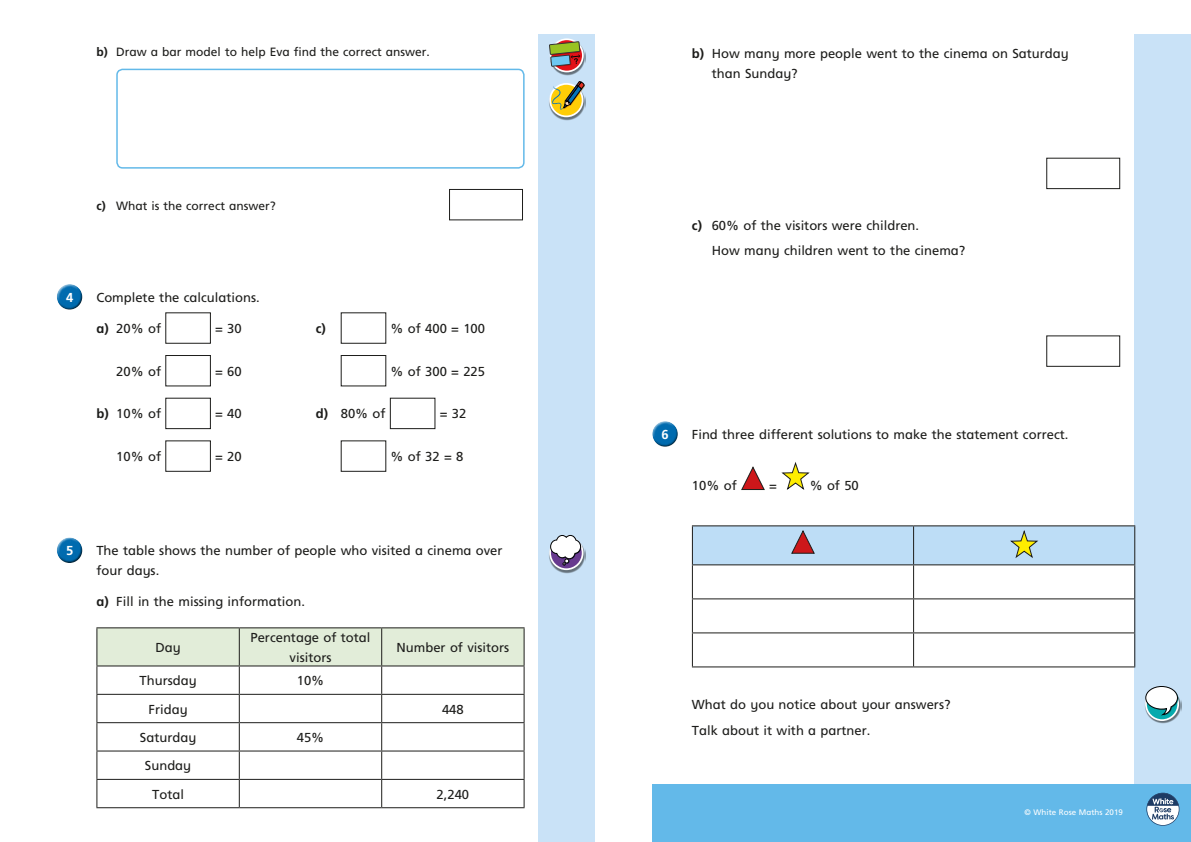
<style>
.page{position:relative;width:1191px;height:842px;background:#fff}
.page>*{position:absolute;margin:0;border:0;box-sizing:border-box;transform-origin:0 0}
.t1{font:13px/20px "Frutiger Inf";color:#1d1d1b}
.t2{font:700 13px "Frutiger Inf";color:#fff}
.t3{font:700 13px "Frutiger Inf";color:#1d1d1b}
.t4{font:12px "Frutiger Inf";color:#1d1d1b}
.t5{font:8px "Frutiger Inf";color:#fff}
.s1{font-weight:700}
</style>
<div class="page">
<div style="left:539px;top:34px;width:99px;height:808px;background:#c9e2f7"></div>
<div style="left:1134px;top:34px;width:57px;height:808px;background:#c9e2f7"></div>
<div style="left:595px;top:0;width:47px;height:842px;background:#fff"></div>
<div style="left:116px;top:69px;width:408px;height:100px;border:2px solid #63b9e9;border-radius:6px"></div>
<div style="left:449px;top:189px;width:74px;height:31px;border:1px solid #1d1d1b"></div>
<div style="left:57px;top:284px;width:26px;height:20px;background:#fff;opacity:.75"></div>
<div style="left:57px;top:288px;width:27px;height:23px;background:#1d1d1b;opacity:.75"></div>
<div style="left:165px;top:312px;width:46px;height:32px;border:1px solid #1d1d1b"></div>
<div style="left:341px;top:312px;width:45px;height:32px;border:1px solid #1d1d1b"></div>
<div style="left:165px;top:355px;width:46px;height:31px;border:1px solid #1d1d1b"></div>
<div style="left:341px;top:355px;width:45px;height:31px;border:1px solid #1d1d1b"></div>
<div style="left:165px;top:398px;width:46px;height:31px;border:1px solid #1d1d1b"></div>
<div style="left:390px;top:398px;width:45px;height:31px;border:1px solid #1d1d1b"></div>
<div style="left:165px;top:440px;width:46px;height:32px;border:1px solid #1d1d1b"></div>
<div style="left:341px;top:440px;width:45px;height:32px;border:1px solid #1d1d1b"></div>
<div style="left:57px;top:537px;width:26px;height:20px;background:#fff;opacity:.75"></div>
<div style="left:57px;top:541px;width:27px;height:23px;background:#1d1d1b;opacity:.75"></div>
<hr style="left:96px;top:627px;width:143px;height:1px;background:#1d1d1b">
<hr style="left:239px;top:627px;width:143px;height:1px;background:#1d1d1b">
<hr style="left:382px;top:627px;width:142px;height:1px;background:#1d1d1b">
<svg style="left:96px;top:628px;width:428px;height:179px"></svg>
<hr style="left:96px;top:807px;width:143px;height:1px;background:#1d1d1b">
<hr style="left:239px;top:807px;width:143px;height:1px;background:#1d1d1b">
<hr style="left:382px;top:807px;width:142px;height:1px;background:#1d1d1b">
<div style="left:652px;top:785px;width:539px;height:57px;background:#63b9e9"></div>
<svg style="left:1146px;top:793px;width:33px;height:33px"></svg>
<div style="left:1046px;top:158px;width:74px;height:31px;border:1px solid #1d1d1b"></div>
<div style="left:1046px;top:335px;width:74px;height:32px;border:1px solid #1d1d1b"></div>
<div style="left:652px;top:421px;width:26px;height:20px;background:#fff;opacity:.75"></div>
<div style="left:652px;top:425px;width:27px;height:23px;background:#1d1d1b;opacity:.75"></div>
<svg style="left:741px;top:466px;width:24px;height:24px"></svg>
<svg style="left:781px;top:462px;width:29px;height:28px"></svg>
<hr style="left:692px;top:525px;width:221px;height:1px;background:#1d1d1b">
<hr style="left:913px;top:525px;width:222px;height:1px;background:#1d1d1b">
<hr style="left:1134px;top:526px;width:1px;height:38px;background:#1d1d1b">
<hr style="left:692px;top:565px;width:1px;height:33px;background:#1d1d1b">
<hr style="left:913px;top:564px;width:222px;height:1px;background:#1d1d1b">
<hr style="left:913px;top:565px;width:1px;height:33px;background:#1d1d1b">
<hr style="left:1134px;top:565px;width:1px;height:33px;background:#1d1d1b">
<hr style="left:692px;top:598px;width:221px;height:1px;background:#1d1d1b">
<hr style="left:692px;top:599px;width:1px;height:33px;background:#1d1d1b">
<hr style="left:913px;top:598px;width:222px;height:1px;background:#1d1d1b">
<hr style="left:913px;top:599px;width:1px;height:33px;background:#1d1d1b">
<hr style="left:1134px;top:599px;width:1px;height:33px;background:#1d1d1b">
<hr style="left:692px;top:632px;width:221px;height:1px;background:#1d1d1b">
<hr style="left:692px;top:633px;width:1px;height:33px;background:#1d1d1b">
<hr style="left:913px;top:632px;width:222px;height:1px;background:#1d1d1b">
<hr style="left:913px;top:633px;width:1px;height:33px;background:#1d1d1b">
<hr style="left:1134px;top:633px;width:1px;height:33px;background:#1d1d1b">
<hr style="left:692px;top:666px;width:221px;height:1px;background:#1d1d1b">
<hr style="left:913px;top:666px;width:222px;height:1px;background:#1d1d1b">
<svg style="left:692px;top:526px;width:442px;height:39px;background:#b7d2e7"></svg>
<img style="left:549px;top:544px;width:36px;height:29px">
<svg style="left:550px;top:537px;width:32px;height:32px"></svg>
<div style="left:549px;top:536px;width:34px;height:34px;border:2px solid #fff;border-radius:50%"></div>
<svg style="left:550px;top:535px;width:31px;height:31px"></svg>
<img style="left:558px;top:118px;width:18px;height:2px">
<svg style="left:549px;top:82px;width:36px;height:36px"></svg>
<img style="left:559px;top:45px;width:27px;height:30px">
<svg style="left:550px;top:39px;width:33px;height:33px"></svg>
<div style="left:550px;top:38px;width:34px;height:34px;border:2px solid #fff;border-radius:50%"></div>
<svg style="left:549px;top:38px;width:31px;height:35px"></svg>
<img style="left:1148px;top:696px;width:33px;height:28px">
<svg style="left:1146px;top:688px;width:32px;height:32px"></svg>
<div style="left:1145px;top:687px;width:34px;height:34px;border:2px solid #fff;border-radius:50%"></div>
<svg style="left:1145px;top:686px;width:33px;height:29px"></svg>
<p class="t4" style="left:96px;top:44px;width:335px"><span class="s1">b)</span> Draw a bar model to help Eva find the correct answer.</p>
<p class="t4" style="left:96px;top:198px;width:181px"><span class="s1">c)</span> What is the correct answer?</p>
<p class="t2" style="left:66px;top:290px;width:9px">4</p>
<p class="t1" style="left:96px;top:287px;width:165px">Complete the calculations.</p>
<p class="t1" style="left:96px;top:318px;width:66px"><span class="s1">a)</span> 20% of</p>
<p class="t1" style="left:215px;top:318px;width:28px">= 30</p>
<p class="t3" style="left:316px;top:321px;width:12px">c)</p>
<p class="t1" style="left:390px;top:318px;width:96px">% of 400 = 100</p>
<p class="t1" style="left:116px;top:361px;width:46px">20% of</p>
<p class="t1" style="left:215px;top:361px;width:28px">= 60</p>
<p class="t1" style="left:390px;top:361px;width:96px">% of 300 = 225</p>
<p class="t1" style="left:96px;top:404px;width:66px"><span class="s1">b)</span> 10% of</p>
<p class="t1" style="left:215px;top:404px;width:28px">= 40</p>
<p class="t1" style="left:316px;top:404px;width:71px"><span class="s1">d)</span> 80% of</p>
<p class="t1" style="left:440px;top:404px;width:28px">= 32</p>
<p class="t1" style="left:116px;top:446px;width:46px">10% of</p>
<p class="t1" style="left:215px;top:446px;width:28px">= 20</p>
<p class="t1" style="left:390px;top:446px;width:74px">%of32=8</p>
<p class="t2" style="left:66px;top:543px;width:9px">5</p>
<p class="t1" style="left:96px;top:540px;width:408px">The table shows the number of people who visited a cinema over four days.</p>
<p class="t1" style="left:96px;top:592px;width:210px"><span class="s1">a)</span> Fill in the missing information.</p>
<p class="t1" style="left:155px;top:637px;width:27px">Day</p>
<p class="t1" style="left:250px;top:627px;width:121px;text-align:center">Percentage of total visitors</p>
<p class="t1" style="left:396px;top:637px;width:114px">Number of visitors</p>
<p class="t1" style="left:140px;top:670px;width:59px">Thursday</p>
<p class="t1" style="left:297px;top:670px;width:29px">10%</p>
<p class="t1" style="left:149px;top:699px;width:41px">Friday</p>
<p class="t1" style="left:442px;top:699px;width:23px">448</p>
<p class="t1" style="left:140px;top:727px;width:58px">Saturday</p>
<p class="t1" style="left:297px;top:727px;width:29px">45%</p>
<p class="t1" style="left:145px;top:751px;width:48px;line-height:28.4px;text-align:center">Sunday<br>Total</p>
<p class="t1" style="left:436px;top:784px;width:34px">2,240</p>
<p class="t1" style="left:712px;top:43px;width:358px;text-indent:-20px"><span class="s1">b)</span> How many more people went to the cinema on Saturday than Sunday?</p>
<p class="t1" style="left:712px;top:212px;width:255px;line-height:25.7px;text-indent:-20px"><span class="s1">c)</span> 60% of the visitors were children.<br>How many children went to the cinema?</p>
<p class="t2" style="left:661px;top:427px;width:9px">6</p>
<p class="t1" style="left:692px;top:424px;width:378px">Find three different solutions to make the statement correct.</p>
<p class="t1" style="left:692px;top:475px;width:46px">10% of</p>
<p class="t1" style="left:769px;top:475px;width:9px">=</p>
<p class="t1" style="left:809px;top:475px;width:51px">% of 50</p>
<p class="t1" style="left:692px;top:692px;width:260px;line-height:25.7px">What do you notice about your answers?<br>Talk about it with a partner.</p>
<p class="t5" style="left:1024px;top:808px;width:100px">© White Rose Maths 2019</p>
</div>
